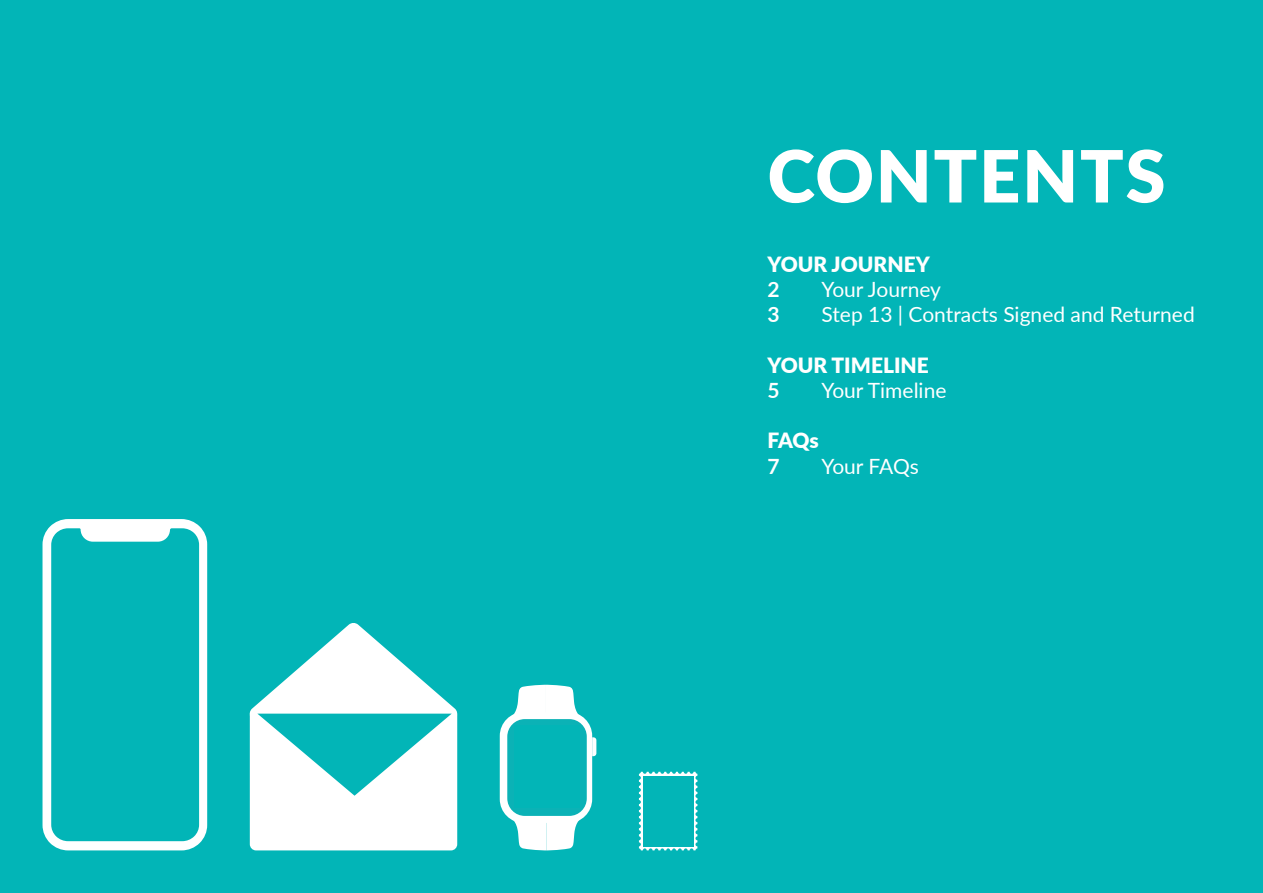
<style>
.page{position:relative;width:1263px;height:893px;background:#02b5b7}
.page>*{position:absolute;margin:0;border:0;box-sizing:border-box;transform-origin:0 0}
.t1{font:900 72px "Lato";letter-spacing:.025em;color:#fff}
.t2{font:21px "Lato";color:#fff}
.t3{font:900 21px "Lato";color:#fff}
.t4{font:700 21px "Lato";color:#fff}
</style>
<div class="page">
<svg style="left:43px;top:519px;width:164px;height:331px;background:#ecf9f9"></svg>
<svg style="left:51px;top:528px;width:148px;height:313px"></svg>
<div style="left:500px;top:712px;width:92px;height:111px;background:#fff;border-radius:24px"></div>
<svg style="left:507px;top:685px;width:89px;height:165px"></svg>
<div style="left:514px;top:725px;width:66px;height:83px;background:#02b5b7"></div>
<svg style="left:639px;top:772px;width:58px;height:78px"></svg>
<div style="left:643px;top:776px;width:50px;height:70px;background:#02b5b7"></div>
<div style="left:250px;top:709px;width:207px;height:141px;background:#fff;border-radius:6px"></div>
<svg style="left:249px;top:623px;width:209px;height:173px"></svg>
<p class="t1" style="left:767px;top:122px;width:399px">CONTENTS</p>
<p class="t3" style="left:767px;top:249px;width:164px">YOUR JOURNEY</p>
<p class="t4" style="left:767px;top:274px;width:14px">2</p>
<p class="t2" style="left:821px;top:275px;width:121px">Your Journey</p>
<p class="t4" style="left:767px;top:299px;width:14px">3</p>
<p class="t2" style="left:821px;top:300px;width:375px">Step 13 | Contracts Signed and Returned</p>
<p class="t3" style="left:767px;top:349px;width:163px">YOUR TIMELINE</p>
<p class="t4" style="left:767px;top:375px;width:14px">5</p>
<p class="t2" style="left:821px;top:375px;width:126px">Your Timeline</p>
<p class="t3" style="left:767px;top:425px;width:53px">FAQs</p>
<p class="t4" style="left:767px;top:450px;width:14px">7</p>
<p class="t2" style="left:821px;top:451px;width:99px">Your FAQs</p>
</div>
